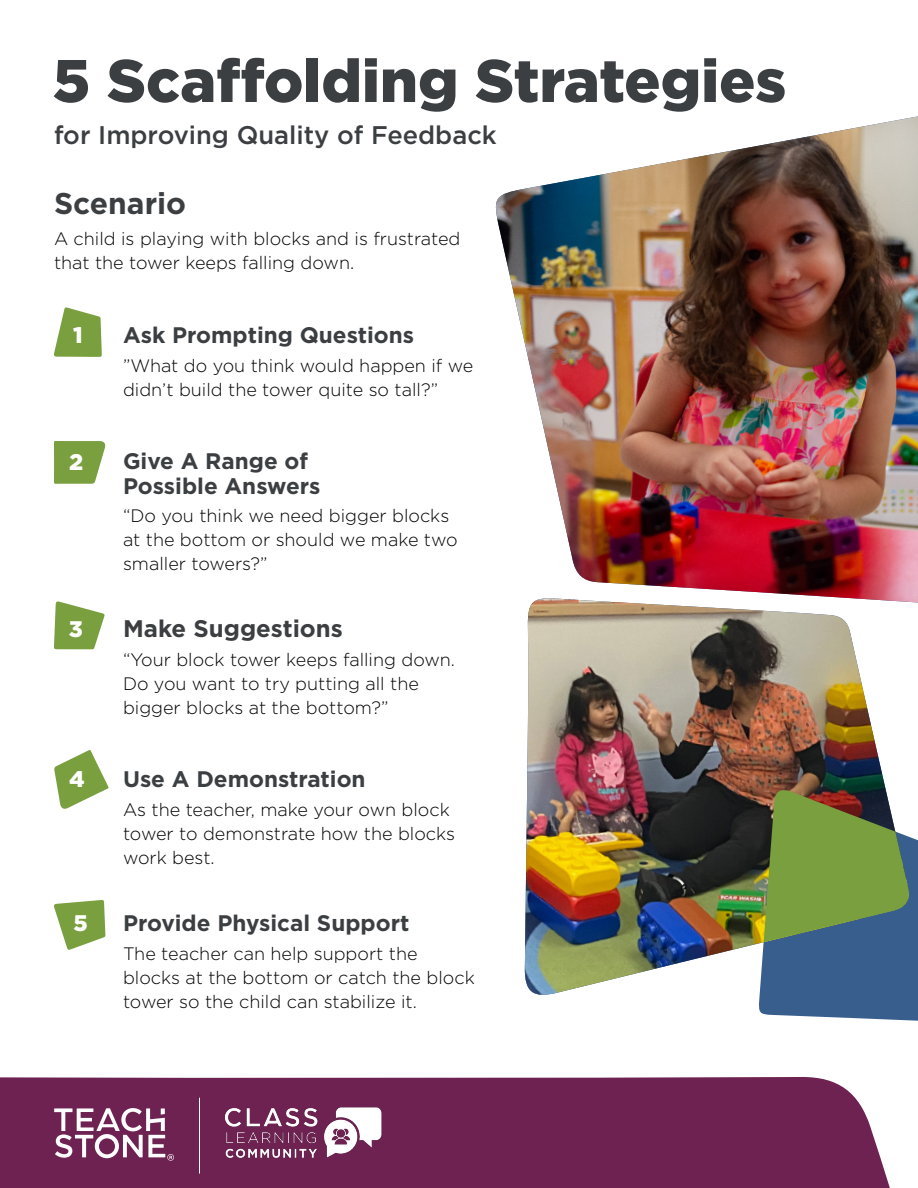
<style>
.page{position:relative;width:918px;height:1188px;background:#fff}
.page>*{position:absolute;margin:0;border:0;box-sizing:border-box;transform-origin:0 0}
.t1{font:900 60px "Gotham";color:#3c3f42}
.t2{font:700 30px "Gotham";color:#3c3f42}
.t3{font:500 25.5px "Gotham";color:#3c3f42}
.t4{font:700 24px "Gotham";color:#3c3f42}
.t5{font:900 22.65px "Gotham";color:#fff}
.t6{font:700 22.5px/24px "Gotham";color:#3c3f42}
.t7{font:300 18px/24px "Gotham";color:#000}
</style>
<div class="page">
<div style="left:0;top:1077px;width:890px;height:111px;background:#6e2252"></div>
<svg style="left:54px;top:1108px;width:120px;height:53px"></svg>
<img style="left:525px;top:604px;width:360px;height:391px">
<svg style="left:758px;top:787px;width:160px;height:234px;background:#617e68"></svg>
<img style="left:495px;top:116px;width:423px;height:487px">
<svg style="left:54px;top:307px;width:48px;height:50px"></svg>
<svg style="left:54px;top:441px;width:51px;height:43px;background:#87a850"></svg>
<img style="left:210px;top:1084px;width:184px;height:103px">
<hr style="left:199px;top:1098px;width:1px;height:76px;background:#fff">
<svg style="left:54px;top:601px;width:51px;height:48px"></svg>
<svg style="left:54px;top:750px;width:55px;height:59px"></svg>
<svg style="left:54px;top:900px;width:51px;height:50px"></svg>
<h1 class="t1" style="left:52px;top:39px;width:735px">5 Scaffolding Strategies</h1>
<h3 class="t3" style="left:54px;top:118px;width:444px">for Improving Quality of Feedback</h3>
<h2 class="t2" style="left:54px;top:183px;width:134px">Scenario</h2>
<p class="t7" style="left:54px;top:226px;width:408px">A child is playing with blocks and is frustrated that the tower keeps falling down.</p>
<p class="t5" style="left:73px;top:319px;width:11px">1</p>
<p class="t6" style="left:123px;top:323px;width:293px">Ask Prompting Questions</p>
<p class="t7" style="left:123px;top:353px;width:352px">”What do you think would happen if we didn’t build the tower quite so tall?”</p>
<p class="t5" style="left:69px;top:446px;width:16px">2</p>
<p class="t6" style="left:123px;top:449px;width:199px">Give A Range of<br>Possible Answers</p>
<p class="t7" style="left:123px;top:503px;width:336px">“Do you think we need bigger blocks at the bottom or should we make two smaller towers?”</p>
<p class="t5" style="left:69px;top:613px;width:16px">3</p>
<h3 class="t4" style="left:123px;top:613px;width:221px">Make Suggestions</h3>
<p class="t7" style="left:123px;top:647px;width:334px">“Your block tower keeps falling down.<br>Do you want to try putting all the bigger blocks at the bottom?”</p>
<p class="t5" style="left:69px;top:764px;width:17px">4</p>
<p class="t6" style="left:123px;top:767px;width:244px">Use A Demonstration</p>
<p class="t7" style="left:123px;top:797px;width:334px">As the teacher, make your own block tower to demonstrate how the blocks work best.</p>
<p class="t5" style="left:73px;top:907px;width:16px">5</p>
<p class="t6" style="left:123px;top:911px;width:288px">Provide Physical Support</p>
<p class="t7" style="left:123px;top:941px;width:353px">The teacher can help support the blocks at the bottom or catch the block tower so the child can stabilize it.</p>
</div>
